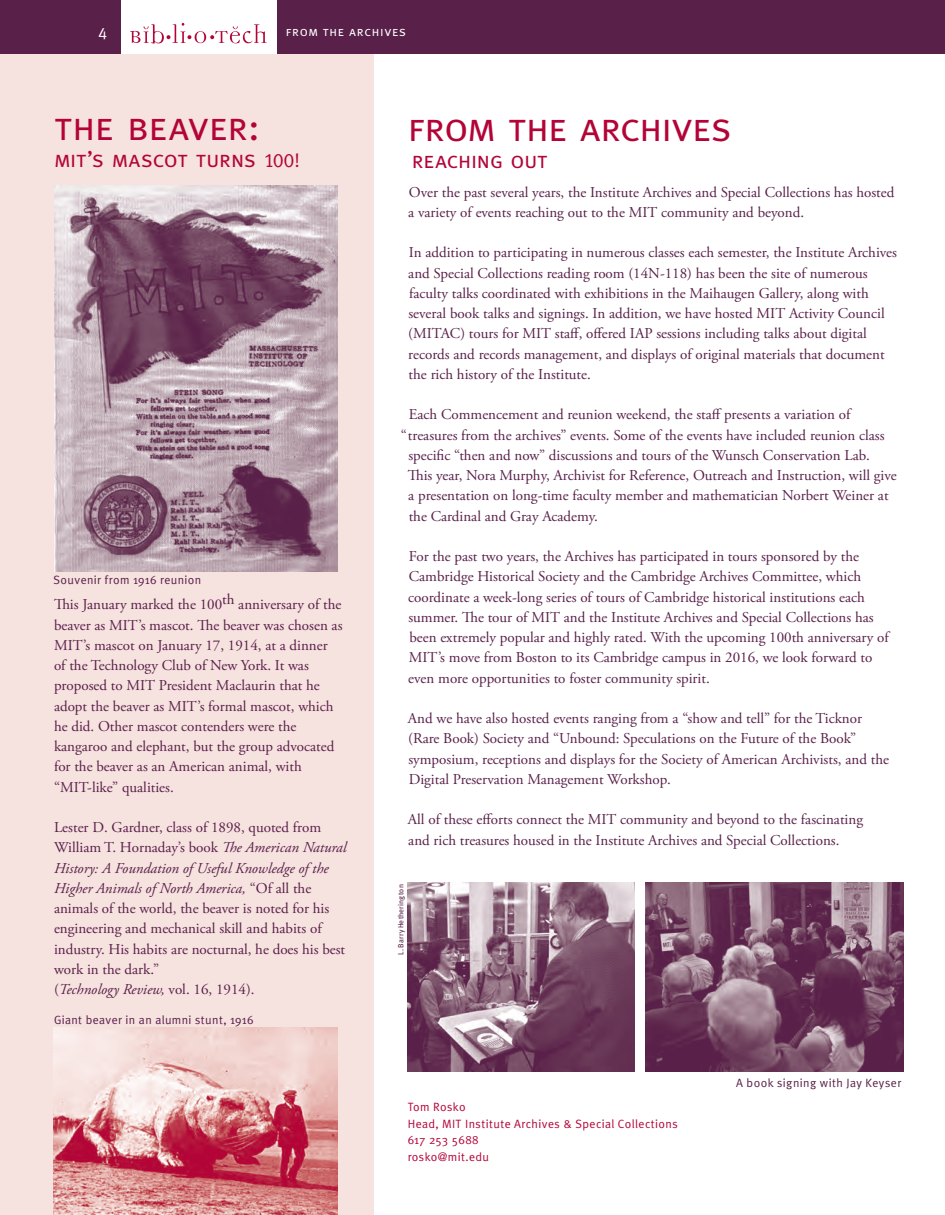
<style>
.page{position:relative;width:945px;height:1215px;background:#fff}
.page>*{position:absolute;margin:0;border:0;box-sizing:border-box;transform-origin:0 0}
.at_Interior__Quote_p{font:40.5px "Meta Caps";letter-spacing:-.015em;color:#b30437}
.subtitle{font:40.5px "Meta Caps";letter-spacing:-.01em;color:#b30437}
.subtitle-2{font:23.25px "Meta Caps";letter-spacing:-.005em;color:#b30437}
.t1{font:16.5px "Meta Caps";color:#fff}
.at_Interior__Body_co{font:15px/20.2px "Adobe Garamond Pro";color:#592049}
.at_Interior__Page_he{font:13.5px "Meta Caps";letter-spacing:.05em;color:#fff}
.at_Interior__Contact{font:12px "Meta";letter-spacing:.03em;color:#592049}
.at_Interior__Contact-2{font:12px/16.5px "Meta";letter-spacing:.035em;color:#b30437}
.at_Interior__Contact-3{font:12px "Meta";letter-spacing:.005em;color:#b30437}
.at_Interior__Contact-4{font:7.5px "Meta";letter-spacing:.025em;color:#592049}
.s1{font-size:19.5px}
.s2{font-style:italic}
</style>
<div class="page">
<div style="left:0;top:52px;width:374px;height:1163px;background:#f6e2df"></div>
<div style="left:0;top:0;width:945px;height:54px;background:#592049"></div>
<div style="left:122px;top:0;width:155px;height:54px;background:#fff"></div>
<svg style="left:130px;top:23px;width:137px;height:21px"></svg>
<img style="left:54px;top:1027px;width:283px;height:188px">
<img style="left:408px;top:883px;width:227px;height:188px">
<img style="left:54px;top:186px;width:284px;height:386px">
<img style="left:646px;top:883px;width:257px;height:188px">
<p class="t1" style="left:98px;top:24px;width:10px">4</p>
<p class="at_Interior__Page_he" style="left:286px;top:23px;width:122px">from the archives</p>
<p class="subtitle" style="left:54px;top:102px;width:207px">the beaver:</p>
<p class="subtitle-2" style="left:54px;top:145px;width:248px">mit’s mascot turns <span class="s1">100!</span></p>
<p class="at_Interior__Contact" style="left:54px;top:573px;width:149px">Souvenir from 1916 reunion</p>
<p class="at_Interior__Body_co" style="left:54px;top:595px;width:290px;text-align:justify">This January marked the 100th anniversary of the beaver as MIT’s mascot. The beaver was chosen as MIT’s mascot on January 17, 1914, at a dinner</p>
<p class="at_Interior__Body_co" style="left:54px;top:656px;width:282px">of the Technology Club of New York. It was proposed to MIT President Maclaurin that he adopt the beaver as MIT’s formal mascot, which he did. Other mascot contenders were the kangaroo and elephant, but the group advocated for the beaver as an American animal, with</p>
<p class="at_Interior__Body_co" style="left:54px;top:777px;width:121px">“MIT-like” qualities.</p>
<p class="at_Interior__Body_co" style="left:54px;top:818px;width:294px">Lester D. Gardner, class of 1898, quoted from William T. Hornaday’s book <span class="s2">The American Natural History: A Foundation of Useful Knowledge of the Higher Animals of North America,</span> “Of all the animals of the world, the beaver is noted for his engineering and mechanical skill and habits of industry. His habits are nocturnal, he does his best work in the dark.”<br>(<span class="s2">Technology Review,</span> vol. 16, 1914).</p>
<p class="at_Interior__Contact" style="left:54px;top:1013px;width:201px">Giant beaver in an alumni stunt, 1916</p>
<p class="at_Interior__Quote_p" style="left:408px;top:103px;width:326px">from the archives</p>
<p class="subtitle-2" style="left:412px;top:146px;width:138px">reaching out</p>
<p class="at_Interior__Body_co" style="left:408px;top:182px;width:488px">Over the past several years, the Institute Archives and Special Collections has hosted a variety of events reaching out to the MIT community and beyond.</p>
<p class="at_Interior__Body_co" style="left:408px;top:243px;width:490px">In addition to participating in numerous classes each semester, the Institute Archives and Special Collections reading room (14N-118) has been the site of numerous faculty talks coordinated with exhibitions in the Maihaugen Gallery, along with several book talks and signings. In addition, we have hosted MIT Activity Council (MITAC) tours for MIT staff, offered IAP sessions including talks about digital records and records management, and displays of original materials that document the rich history of the Institute.</p>
<p class="at_Interior__Body_co" style="left:409px;top:405px;width:443px">Each Commencement and reunion weekend, the staff presents a variation of</p>
<p class="at_Interior__Body_co" style="left:401px;top:425px;width:485px">“treasures from the archives” events. Some of the events have included reunion class</p>
<p class="at_Interior__Body_co" style="left:408px;top:446px;width:463px">specific “then and now” discussions and tours of the Wunsch Conservation Lab.</p>
<p class="at_Interior__Body_co" style="left:408px;top:466px;width:490px">This year, Nora Murphy, Archivist for Reference, Outreach and Instruction, will give</p>
<p class="at_Interior__Body_co" style="left:408px;top:486px;width:482px">a presentation on long-time faculty member and mathematician Norbert Weiner at</p>
<p class="at_Interior__Body_co" style="left:409px;top:506px;width:191px">the Cardinal and Gray Academy.</p>
<p class="at_Interior__Body_co" style="left:408px;top:547px;width:482px">For the past two years, the Archives has participated in tours sponsored by the Cambridge Historical Society and the Cambridge Archives Committee, which coordinate a week-long series of tours of Cambridge historical institutions each summer. The tour of MIT and the Institute Archives and Special Collections has been extremely popular and highly rated. With the upcoming 100th anniversary of MIT’s move from Boston to its Cambridge campus in 2016, we look forward to even more opportunities to foster community spirit.</p>
<p class="at_Interior__Body_co" style="left:408px;top:709px;width:483px">And we have also hosted events ranging from a “show and tell” for the Ticknor (Rare Book) Society and “Unbound: Speculations on the Future of the Book” symposium, receptions and displays for the Society of American Archivists, and the Digital Preservation Management Workshop.</p>
<p class="at_Interior__Body_co" style="left:408px;top:810px;width:457px">All of these efforts connect the MIT community and beyond to the fascinating and rich treasures housed in the Institute Archives and Special Collections.</p>
<p class="at_Interior__Contact-4" style="left:397px;top:955px;width:72px;rotate:-90deg">L. Barry Hetherington</p>
<p class="at_Interior__Contact-2" style="left:408px;top:1099px;width:272px">Tom Rosko<br>Head, MIT Institute Archives &amp; Special Collections</p>
<p class="at_Interior__Contact-3" style="left:408px;top:1133px;width:73px">617 253 5688</p>
<p class="at_Interior__Contact-2" style="left:408px;top:1148px;width:83px">rosko@mit.edu</p>
<p class="at_Interior__Contact" style="left:736px;top:1076px;width:166px">A book signing with Jay Keyser</p>
</div>
